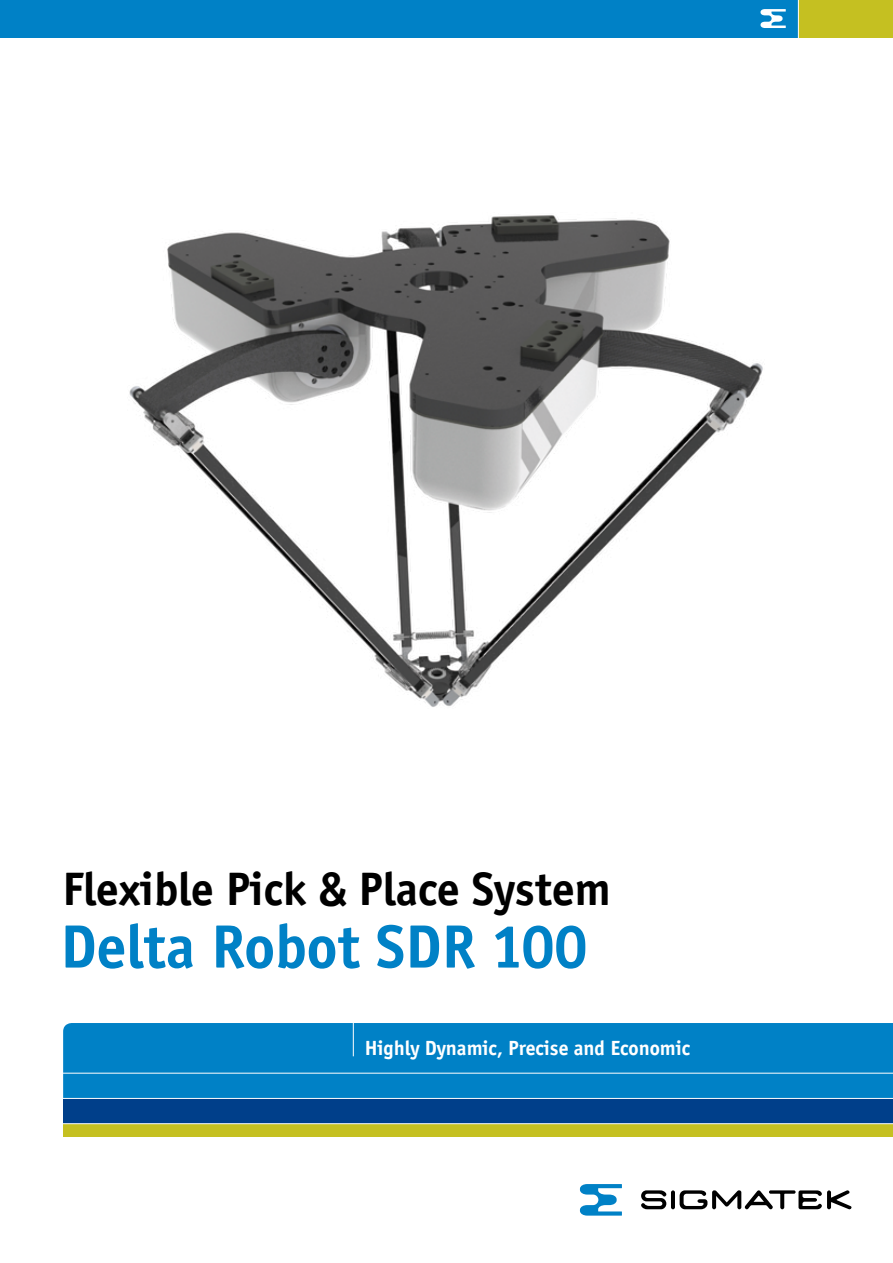
<style>
.page{position:relative;width:893px;height:1263px;background:#fff}
.page>*{position:absolute;margin:0;border:0;box-sizing:border-box;transform-origin:0 0}
.t1{font:700 63px "Officina Sans EF";color:#0081c6}
.t2{font:700 48px "Officina Sans EF";color:#000}
.t3{font:700 21px "Officina Sans EF";color:#fff}
</style>
<div class="page">
<div style="left:63px;top:1023px;width:830px;height:75px;background:#0081c6"></div>
<div style="left:63px;top:1099px;width:830px;height:24px;background:#003f8a"></div>
<div style="left:63px;top:1124px;width:830px;height:13px;background:#c5c021"></div>
<div style="left:0;top:0;width:798px;height:38px;background:#0081c6"></div>
<hr style="left:353px;top:1022px;width:1px;height:34px;background:#fff">
<div style="left:798px;top:0;width:95px;height:38px;background:#c5c021"></div>
<svg style="left:641px;top:1190px;width:25px;height:19px"></svg>
<hr style="left:671px;top:1190px;width:4px;height:19px;background:#000;border-radius:2px">
<svg style="left:680px;top:1190px;width:171px;height:20px"></svg>
<svg style="left:580px;top:1184px;width:42px;height:31px"></svg>
<hr style="left:798px;top:0;width:1px;height:44px;background:#fff">
<svg style="left:760px;top:9px;width:26px;height:19px"></svg>
<hr style="left:58px;top:1073px;width:835px;height:1px;background:#fff">
<img style="left:129px;top:215px;width:634px;height:492px">
<h2 class="t2" style="left:63px;top:860px;width:550px">Flexible Pick &amp; Place System</h2>
<h1 class="t1" style="left:60px;top:909px;width:528px">Delta Robot SDR 100</h1>
<p class="t3" style="left:365px;top:1036px;width:327px">Highly Dynamic, Precise and Economic</p>
</div>
